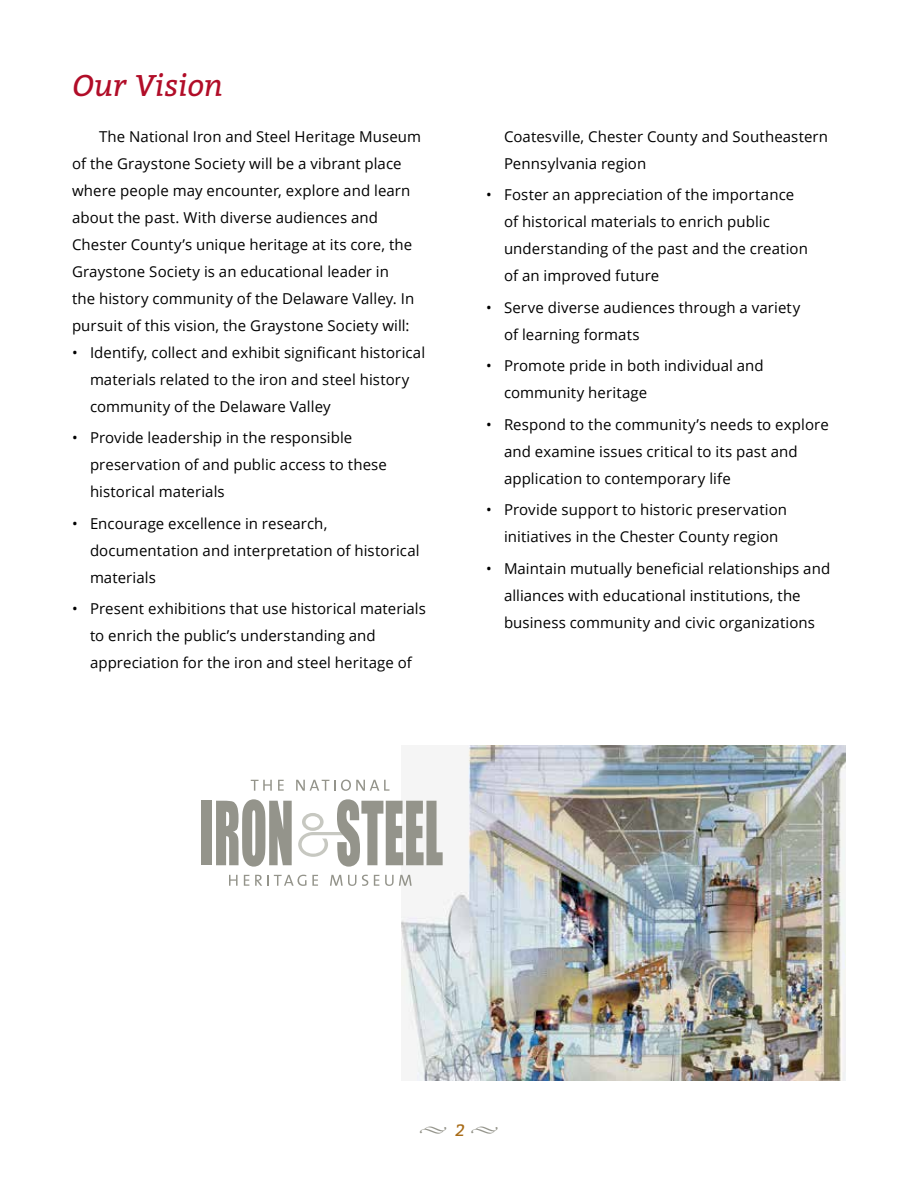
<style>
.page{position:relative;width:918px;height:1188px;background:#fff}
.page>*{position:absolute;margin:0;border:0;box-sizing:border-box;transform-origin:0 0}
.t1{font:italic 30px "Bitter";letter-spacing:-.01em;color:#b10d28}
.t2{font:italic 16.5px "Bitter";color:#a86b17}
.t3{font:15px/27px "Open Sans";letter-spacing:.005em;color:#000}
.s1{color:#94948b}
</style>
<div class="page">
<img style="left:402px;top:746px;width:444px;height:334px">
<svg style="left:251px;top:780px;width:21px;height:11px"></svg>
<svg style="left:278px;top:780px;width:6px;height:11px"></svg>
<svg style="left:296px;top:780px;width:93px;height:11px"></svg>
<svg style="left:229px;top:875px;width:9px;height:11px"></svg>
<svg style="left:244px;top:875px;width:5px;height:11px"></svg>
<svg style="left:255px;top:875px;width:63px;height:11px"></svg>
<svg style="left:330px;top:875px;width:26px;height:11px"></svg>
<svg style="left:362px;top:875px;width:6px;height:11px"></svg>
<svg style="left:374px;top:875px;width:5px;height:11px"></svg>
<svg style="left:385px;top:875px;width:27px;height:11px"></svg>
<div style="left:202px;top:801px;width:10px;height:64px;background:#94948b"></div>
<svg style="left:216px;top:799px;width:76px;height:68px"></svg>
<svg style="left:298px;top:799px;width:145px;height:68px"></svg>
<h1 class="t1" style="left:72px;top:63px;width:153px">Our Vision</h1>
<p class="t3" style="left:72px;top:123px;width:351px;text-indent:27px">The National Iron and Steel Heritage Museum of the Graystone Society will be a vibrant place where people may encounter, explore and learn about the past. With diverse audiences and Chester County’s unique heritage at its core, the Graystone Society is an educational leader in<br>the history community of the Delaware Valley. In pursuit of this vision, the Graystone Society will:</p>
<p class="t3" style="left:90px;top:339px;width:337px;text-indent:-18px">• Identify, collect and exhibit significant historical materials related to the iron and steel history community of the Delaware Valley</p>
<p class="t3" style="left:90px;top:424px;width:299px;text-indent:-18px">• Provide leadership in the responsible preservation of and public access to these historical materials</p>
<p class="t3" style="left:90px;top:510px;width:331px;text-indent:-18px">• Encourage excellence in research, documentation and interpretation of historical materials</p>
<p class="t3" style="left:90px;top:595px;width:337px;text-indent:-18px">• Present exhibitions that use historical materials to enrich the public’s understanding and appreciation for the iron and steel heritage of</p>
<p class="t3" style="left:504px;top:123px;width:326px">Coatesville, Chester County and Southeastern<br>Pennsylvania region</p>
<p class="t3" style="left:504px;top:181px;width:305px;text-indent:-18px">• Foster an appreciation of the importance of historical materials to enrich public understanding of the past and the creation of an improved future</p>
<p class="t3" style="left:504px;top:294px;width:298px;text-indent:-18px">• Serve diverse audiences through a variety of learning formats</p>
<p class="t3" style="left:504px;top:352px;width:261px;text-indent:-18px">• Promote pride in both individual and community heritage</p>
<p class="t3" style="left:504px;top:411px;width:326px;text-indent:-18px">• Respond to the community’s needs to explore and examine issues critical to its past and application to contemporary life</p>
<p class="t3" style="left:504px;top:496px;width:285px;text-indent:-18px">• Provide support to historic preservation initiatives in the Chester County region</p>
<p class="t3" style="left:504px;top:555px;width:328px;text-indent:-18px">• Maintain mutually beneficial relationships and alliances with educational institutions, the business community and civic organizations</p>
<p class="t2" style="left:419px;top:1118px;width:81px"><span class="s1">◆</span> 2 <span class="s1">◆</span></p>
</div>
